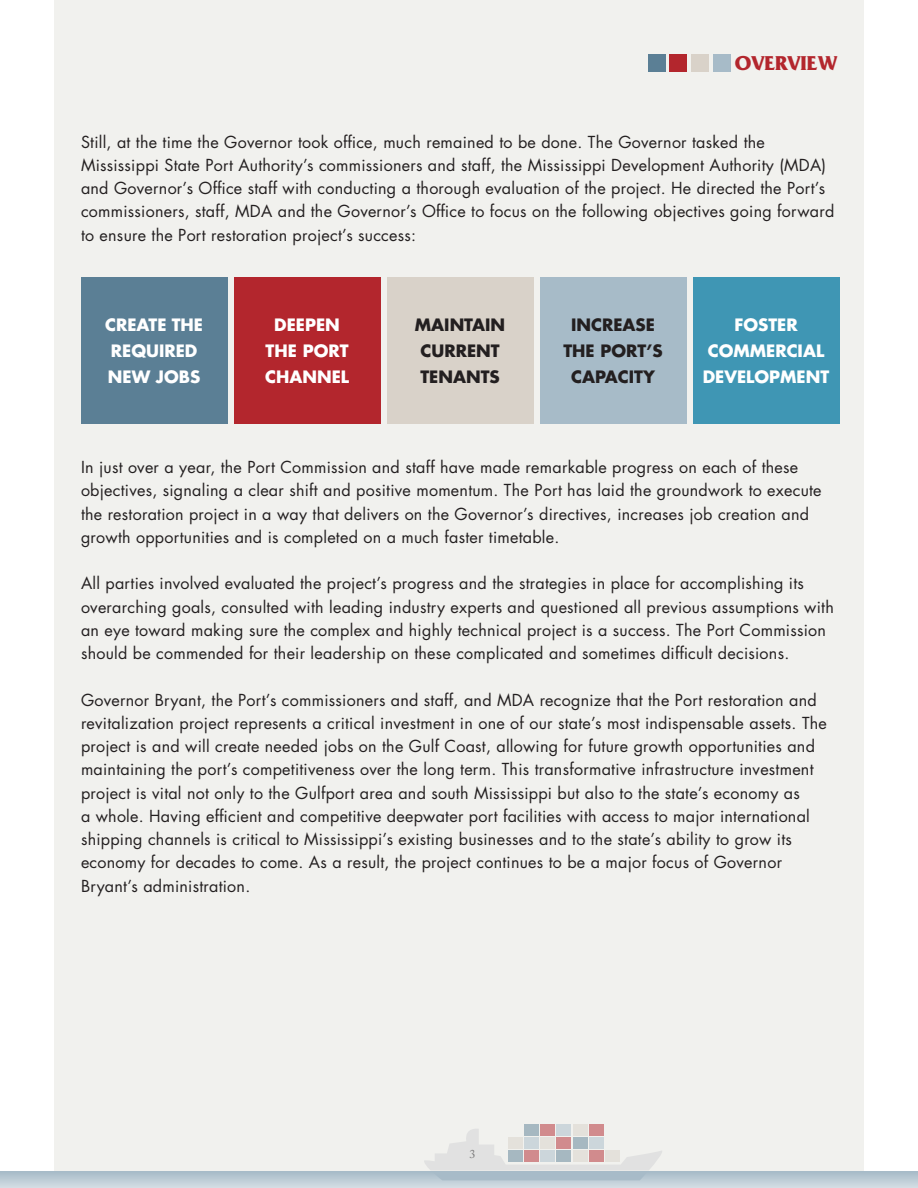
<style>
.page{position:relative;width:918px;height:1188px;background:#fff}
.page>*{position:absolute;margin:0;border:0;box-sizing:border-box;transform-origin:0 0}
.t1{font:700 21px "Fritz";color:#b3262d}
.t2{font:700 16.65px/25.8px "Futura";color:#fff}
.t3{font:700 16.65px/25.8px "Futura";color:#231f20;text-align:center}
.t4{font:16.2px/23.2px "Futura";letter-spacing:.015em;color:#231f20}
.t5{font:12px "Adobe Caslon";color:#231f20}
</style>
<div class="page">
<div style="left:54px;top:0;width:810px;height:1188px;background:#f1f1ee"></div>
<div style="left:648px;top:54px;width:18px;height:18px;background:#5b7f95"></div>
<div style="left:670px;top:54px;width:17px;height:18px;background:#b3262d"></div>
<div style="left:691px;top:54px;width:18px;height:18px;background:#d9d2c9"></div>
<div style="left:713px;top:54px;width:18px;height:18px;background:#a7bbc8"></div>
<svg style="left:424px;top:1126px;width:238px;height:44px"></svg>
<div style="left:508px;top:1150px;width:15px;height:12px;background:#a6b8c1"></div>
<div style="left:525px;top:1150px;width:14px;height:12px;background:#d18b8d"></div>
<div style="left:541px;top:1150px;width:14px;height:12px;background:#ccd6db"></div>
<div style="left:557px;top:1150px;width:14px;height:12px;background:#a6b8c1"></div>
<div style="left:573px;top:1150px;width:14px;height:12px;background:#e4e1db"></div>
<div style="left:589px;top:1150px;width:14px;height:12px;background:#d18b8d"></div>
<div style="left:605px;top:1150px;width:14px;height:12px;background:#e4e1db"></div>
<div style="left:508px;top:1137px;width:15px;height:12px;background:#e4e1db"></div>
<div style="left:525px;top:1137px;width:14px;height:12px;background:#ccd6db"></div>
<div style="left:541px;top:1137px;width:14px;height:12px;background:#e4e1db"></div>
<div style="left:557px;top:1137px;width:14px;height:12px;background:#d18b8d"></div>
<div style="left:573px;top:1137px;width:14px;height:12px;background:#a6b8c1"></div>
<div style="left:589px;top:1137px;width:14px;height:12px;background:#ccd6db"></div>
<div style="left:525px;top:1124px;width:14px;height:12px;background:#a6b8c1"></div>
<div style="left:541px;top:1124px;width:14px;height:12px;background:#d18b8d"></div>
<div style="left:557px;top:1124px;width:14px;height:12px;background:#ccd6db"></div>
<div style="left:573px;top:1124px;width:14px;height:12px;background:#e4e1db"></div>
<div style="left:589px;top:1124px;width:14px;height:12px;background:#d18b8d"></div>
<svg style="left:0;top:1171px;width:918px;height:17px;background:#bbcad4"></svg>
<div style="left:81px;top:278px;width:146px;height:146px;background:#5b7f95"></div>
<div style="left:387px;top:278px;width:146px;height:146px;background:#d9d2c9"></div>
<div style="left:234px;top:278px;width:146px;height:146px;background:#b3262d"></div>
<div style="left:540px;top:278px;width:146px;height:146px;background:#a7bbc8"></div>
<div style="left:693px;top:278px;width:146px;height:146px;background:#3f96b4"></div>
<p class="t1" style="left:735px;top:49px;width:104px">OVERVIEW</p>
<p class="t4" style="left:81px;top:130px;width:755px">Still, at the time the Governor took office, much remained to be done. The Governor tasked the Mississippi State Port Authority’s commissioners and staff, the Mississippi Development Authority (MDA) and Governor’s Office staff with conducting a thorough evaluation of the project. He directed the Port’s commissioners, staff, MDA and the Governor’s Office to focus on the following objectives going forward to ensure the Port restoration project’s success:</p>
<p class="t2" style="left:265px;top:312px;width:85px;text-align:center">DEEPEN<br>THE PORT<br>CHANNEL</p>
<p class="t3" style="left:563px;top:312px;width:101px">INCREASE<br>THE PORT’S<br>CAPACITY</p>
<p class="t2" style="left:734px;top:312px;width:65px">FOSTER</p>
<p class="t2" style="left:105px;top:312px;width:99px">CREATE THE<br>REQUIRED<br>NEW JOBS</p>
<p class="t3" style="left:415px;top:312px;width:92px">MAINTAIN<br>CURRENT<br>TENANTS</p>
<p class="t2" style="left:703px;top:338px;width:128px">COMMERCIAL<br>DEVELOPMENT</p>
<p class="t4" style="left:81px;top:455px;width:742px">In just over a year, the Port Commission and staff have made remarkable progress on each of these objectives, signaling a clear shift and positive momentum. The Port has laid the groundwork to execute the restoration project in a way that delivers on the Governor’s directives, increases job creation and growth opportunities and is completed on a much faster timetable.</p>
<p class="t4" style="left:81px;top:572px;width:754px">All parties involved evaluated the project’s progress and the strategies in place for accomplishing its overarching goals, consulted with leading industry experts and questioned all previous assumptions with an eye toward making sure the complex and highly technical project is a success. The Port Commission should be commended for their leadership on these complicated and sometimes difficult decisions.</p>
<p class="t4" style="left:81px;top:688px;width:748px">Governor Bryant, the Port’s commissioners and staff, and MDA recognize that the Port restoration and revitalization project represents a critical investment in one of our state’s most indispensable assets. The project is and will create needed jobs on the Gulf Coast, allowing for future growth opportunities and maintaining the port’s competitiveness over the long term. This transformative infrastructure investment project is vital not only to the Gulfport area and south Mississippi but also to the state’s economy as<br>a whole. Having efficient and competitive deepwater port facilities with access to major international shipping channels is critical to Mississippi’s existing businesses and to the state’s ability to grow its economy for decades to come. As a result, the project continues to be a major focus of Governor Bryant’s administration.</p>
<p class="t5" style="left:470px;top:1147px;width:7px">3</p>
</div>
